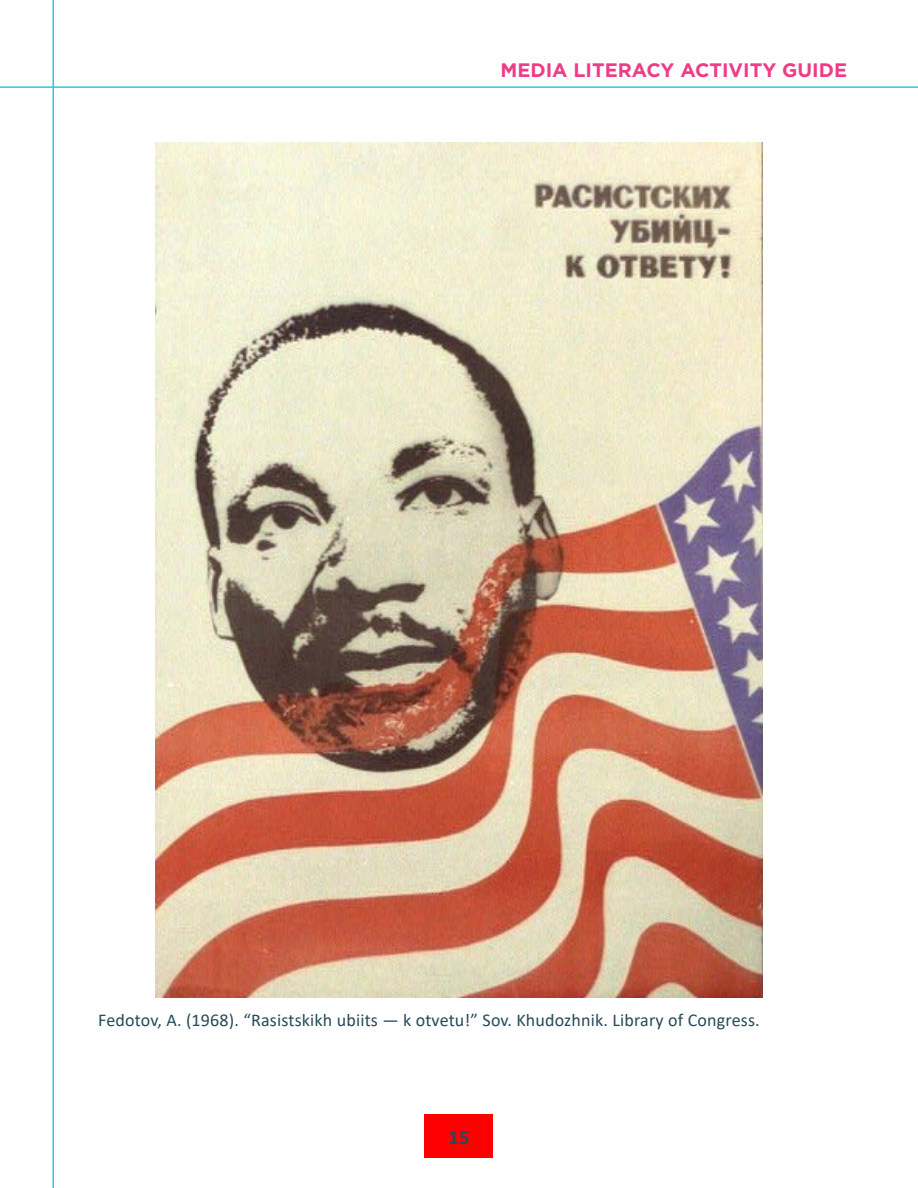
<style>
.page{position:relative;width:918px;height:1188px;background:#fff}
.page>*{position:absolute;margin:0;border:0;box-sizing:border-box;transform-origin:0 0}
.t1{font:700 20.55px "Calibri";color:#274a59}
.t2{font:700 19.5px "Gotham";color:#ee3c89}
.t3{font:18px "Calibri";letter-spacing:.01em;color:#274a59}
</style>
<div class="page">
<div style="left:425px;top:1114px;width:68px;height:44px;background:#f00"></div>
<hr style="left:53px;top:0;width:1px;height:1188px;background:#30c4f0">
<hr style="left:0;top:86px;width:918px;height:2px;background:#30c4f0">
<img style="left:155px;top:143px;width:608px;height:855px">
<p class="t2" style="left:500px;top:59px;width:348px">MEDIA LITERACY ACTIVITY GUIDE</p>
<p class="t3" style="left:98px;top:1008px;width:663px">Fedotov, A. (1968). “Rasistskikh ubiits — k otvetu!” Sov. Khudozhnik. Library of Congress.</p>
<p class="t1" style="left:448px;top:1125px;width:23px">15</p>
</div>
